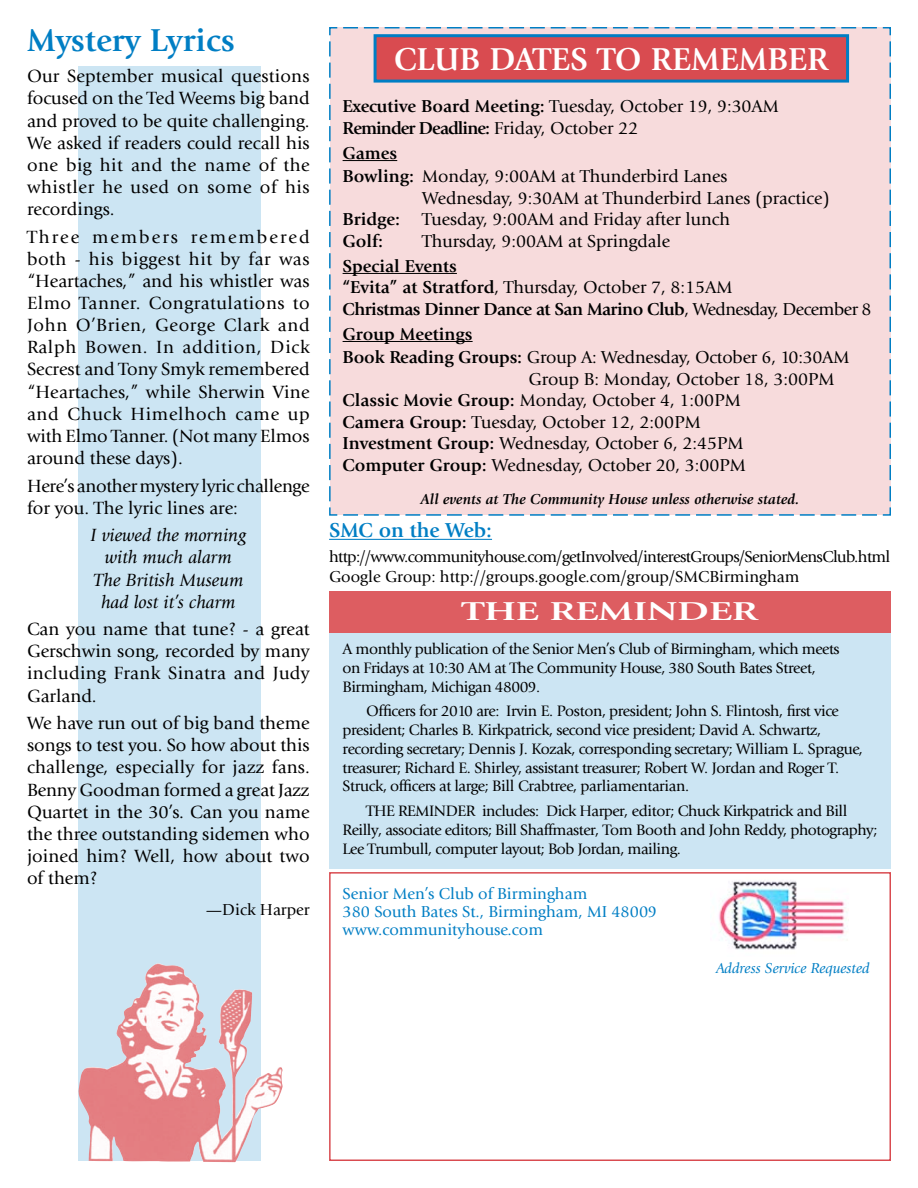
<style>
.page{position:relative;width:918px;height:1188px;background:#fff}
.page>*{position:absolute;margin:0;border:0;box-sizing:border-box;transform-origin:0 0}
.t1{font:700 33px "Giovanni";color:#fff}
.t2{font:700 33px "Giovanni";color:#007ec4}
.t3{font:700 27px "Giovanni";letter-spacing:-.01em;color:#fff;scale:1.5 1}
.t4{font:700 21px "Giovanni";color:#007ec4}
.t5{font:18.45px/22.2px "Giovanni";color:#000;text-align:justify}
.t6{font:italic 18.45px/22.2px "Giovanni";color:#000;text-align:center}
.t7{font:18.45px/22.2px "Giovanni";letter-spacing:-.02em;color:#000}
.t8{font:18px/21.6px "Giovanni";color:#000}
.t9{font:700 18px/21.6px "Giovanni";letter-spacing:-.03em;color:#000}
.t10{font:16.5px/19.8px "Giovanni";letter-spacing:-.04em;color:#000}
.t11{font:16.5px/18px "Giovanni";color:#007ec4}
.t12{font:16.5px "Giovanni";color:#000}
.t13{font:15.75px/18.9px "Giovanni";letter-spacing:-.03em;color:#000}
.t14{font:italic 700 15px "Giovanni";color:#000}
.t15{font:italic 15px "Giovanni";color:#007ec4}
.s1{font-weight:700}
.s2{font-weight:400}
</style>
<div class="page">
<img style="left:718px;top:880px;width:129px;height:70px">
<div style="left:329px;top:872px;width:562px;height:289px;border:2px solid #d94b50"></div>
<div style="left:78px;top:67px;width:182px;height:1094px;background:#cce5f3"></div>
<img style="left:78px;top:963px;width:205px;height:199px">
<div style="left:329px;top:624px;width:562px;height:244px;background:#cce5f3"></div>
<div style="left:329px;top:592px;width:562px;height:41px;background:#dd5d61"></div>
<div style="left:329px;top:27px;width:562px;height:489px;background:#f7dbdc"></div>
<div style="left:374px;top:34px;width:475px;height:49px;background:#d94b50;border:3px solid #007ec4"></div>
<hr style="left:329px;top:539px;width:163px;height:1px;background:#007ec4">
<hr style="left:343px;top:160px;width:54px;height:1px;background:#000">
<hr style="left:343px;top:273px;width:114px;height:1px;background:#000">
<hr style="left:343px;top:341px;width:130px;height:1px;background:#000">
<h1 class="t2" style="left:27px;top:21px;width:209px">Mystery Lyrics</h1>
<p class="t5" style="left:27px;top:65px;width:284px">Our September musical questions focused on the Ted Weems big band and proved to be quite challenging.<br>We asked if readers could recall his one big hit and the name of the whistler he used on some of his recordings.</p>
<p class="t5" style="left:27px;top:226px;width:284px">Three members remembered both - his biggest hit by far was “Heartaches,” and his whistler was Elmo Tanner. Congratulations to John O’Brien, George Clark and Ralph Bowen. In addition, Dick Secrest and Tony Smyk remembered “Heartaches,” while Sherwin Vine and Chuck Himelhoch came up with Elmo Tanner. (Not many Elmos around these days).</p>
<p class="t7" style="left:27px;top:475px;width:284px">Here’s another mystery lyric challenge for you. The lyric lines are:</p>
<p class="t6" style="left:90px;top:524px;width:157px">I viewed the morning with much alarm<br>The British Museum had lost it’s charm</p>
<p class="t5" style="left:27px;top:618px;width:284px">Can you name that tune? - a great Gerschwin song, recorded by many including Frank Sinatra and Judy Garland.</p>
<p class="t5" style="left:27px;top:712px;width:284px">We have run out of big band theme songs to test you. So how about this challenge, especially for jazz fans.<br>Benny Goodman formed a great Jazz Quartet in the 30’s. Can you name the three outstanding sidemen who joined him? Well, how about two of them?</p>
<p class="t12" style="left:206px;top:900px;width:105px">—Dick Harper</p>
<h1 class="t1" style="left:394px;top:40px;width:44px">Club</h1>
<h1 class="t1" style="left:489px;top:40px;width:45px">Dates</h1>
<h1 class="t1" style="left:597px;top:40px;width:99px">to Remember</h1>
<p class="t8" style="left:343px;top:96px;width:438px"><span class="s1">Executive Board Meeting:</span> Tuesday, October 19, 9:30AM<br><span class="s1">Reminder Deadline:</span> Friday, October 22</p>
<p class="t8" style="left:343px;top:141px;width:386px;line-height:23.2px"><span class="s1">Games<br>Bowling:</span> Monday, 9:00AM at Thunderbird Lanes</p>
<p class="t8" style="left:343px;top:187px;width:489px;text-indent:80px">Wednesday, 9:30AM at Thunderbird Lanes (practice)<br><span class="s1">Bridge:</span> Tuesday, 9:00AM and Friday after lunch<br><span class="s1">Golf:</span></p>
<p class="t8" style="left:422px;top:230px;width:250px">Thursday, 9:00AM at Springdale</p>
<p class="t9" style="left:343px;top:255px;width:531px">Special Events<br>“Evita” at Stratford<span class="s2">, Thursday, October 7, 8:15AM<br></span>Christmas Dinner Dance at San Marino Club<span class="s2">, Wednesday, December 8</span></p>
<p class="t8" style="left:343px;top:322px;width:508px;line-height:23.2px"><span class="s1">Group Meetings<br>Book Reading Groups:</span> Group A: Wednesday, October 6, 10:30AM</p>
<p class="t8" style="left:343px;top:368px;width:494px;text-indent:186px">Group B: Monday, October 18, 3:00PM <span class="s1">Classic Movie Group:</span> Monday, October 4, 1:00PM<br><span class="s1">Camera Group:</span> Tuesday, October 12, 2:00PM<br><span class="s1">Investment Group:</span> Wednesday, October 6, 2:45PM<br><span class="s1">Computer Group:</span> Wednesday, October 20, 3:00PM</p>
<p class="t14" style="left:420px;top:491px;width:381px">All events at The Community House unless otherwise stated.</p>
<p class="t4" style="left:329px;top:518px;width:164px">SMC on the Web:</p>
<p class="t10" style="left:329px;top:547px;width:563px">http://www.communityhouse.com/getInvolved/interestGroups/SeniorMensClub.html<br>Google Group: http://groups.google.com/group/SMCBirmingham</p>
<h2 class="t3" style="left:462px;top:596px;width:199px">THE REMINDER</h2>
<p class="t13" style="left:343px;top:639px;width:499px">A monthly publication of the Senior Men’s Club of Birmingham, which meets on Fridays at 10:30 AM at The Community House, 380 South Bates Street,<br>Birmingham, Michigan 48009.</p>
<p class="t13" style="left:343px;top:701px;width:522px;text-indent:24px">Officers for 2010 are: Irvin E. Poston, president; John S. Flintosh, first vice president; Charles B. Kirkpatrick, second vice president; David A. Schwartz, recording secretary; Dennis J. Kozak, corresponding secretary; William L. Sprague, treasurer; Richard E. Shirley, assistant treasurer; Robert W. Jordan and Roger T.<br>Struck, officers at large; Bill Crabtree, parliamentarian.</p>
<p class="t13" style="left:343px;top:801px;width:536px;text-indent:24px">THE REMINDER includes: Dick Harper, editor; Chuck Kirkpatrick and Bill<br>Reilly, associate editors; Bill Shaffmaster, Tom Booth and John Reddy, photography;<br>Lee Trumbull, computer layout; Bob Jordan, mailing.</p>
<p class="t11" style="left:343px;top:885px;width:316px">Senior Men’s Club of Birmingham<br>380 South Bates St., Birmingham, MI 48009 www.communityhouse.com</p>
<p class="t15" style="left:716px;top:960px;width:155px">Address Service Requested</p>
</div>
